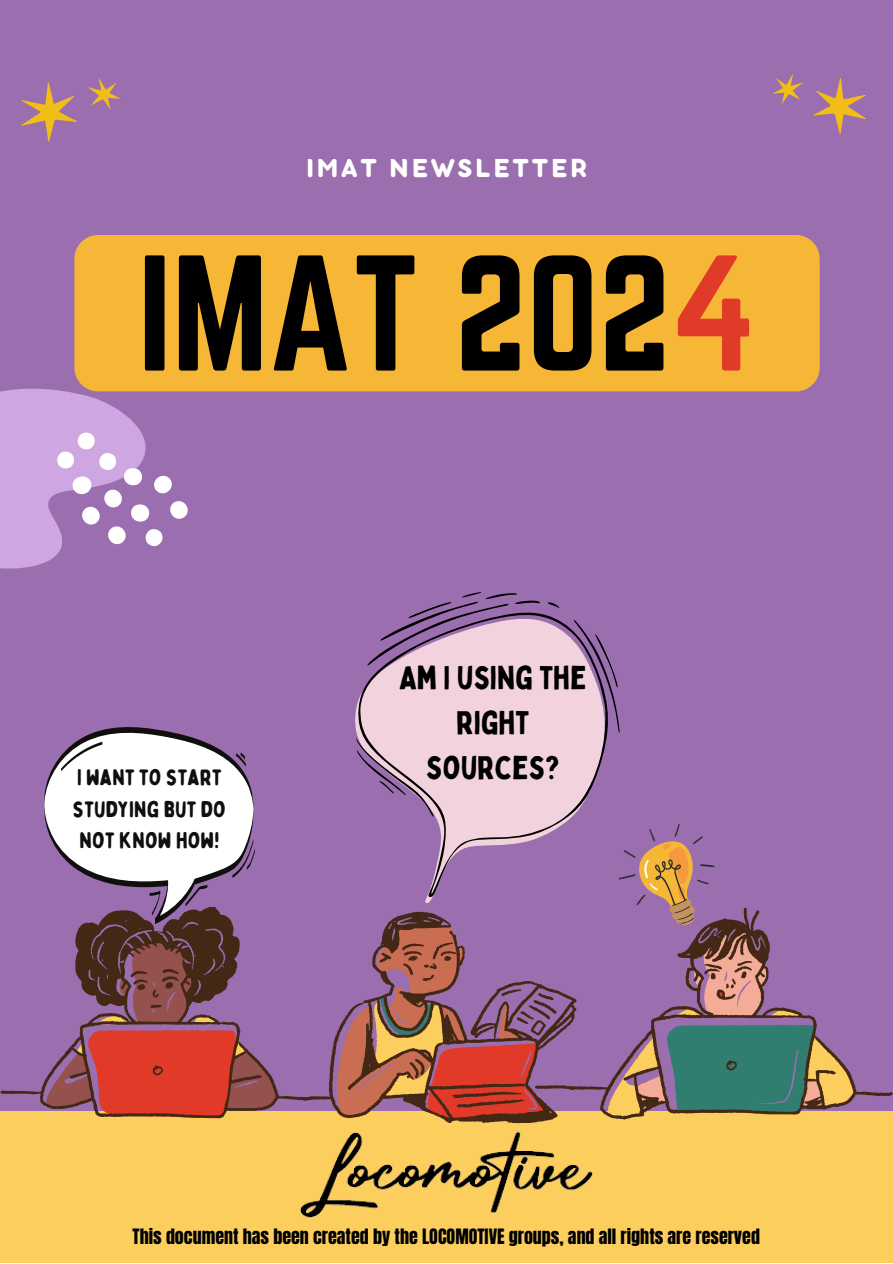
<style>
.page{position:relative;width:893px;height:1264px;background:#fff}
.page>*{position:absolute;margin:0;border:0;box-sizing:border-box;transform-origin:0 0}
.t1{font:143.85px "Norwester";color:#000}
.t2{font:32.25px/44.8px "Bobby Jones";color:#000;text-align:center}
.t3{font:700 28.05px "Bubbleboddy Neue";letter-spacing:.1em;color:#fff}
.t4{font:22.5px/31.5px "Bobby Jones Soft";color:#100f0d}
.t5{font:18px "Anton";color:#000}
.s1{color:#e23a29}
</style>
<div class="page">
<div style="left:0;top:0;width:892px;height:1262px;background:#9a6eaf"></div>
<div style="left:74px;top:235px;width:745px;height:156px;background:#f6b737;border-radius:24px"></div>
<svg style="left:22px;top:82px;width:55px;height:60px"></svg>
<svg style="left:88px;top:78px;width:32px;height:31px"></svg>
<svg style="left:813px;top:78px;width:53px;height:56px"></svg>
<svg style="left:773px;top:74px;width:29px;height:30px"></svg>
<svg style="left:0;top:319px;width:181px;height:250px"></svg>
<svg style="left:54px;top:429px;width:134px;height:120px"></svg>
<div style="left:0;top:1111px;width:892px;height:151px;background:#fcce5d"></div>
<svg style="left:313px;top:911px;width:256px;height:210px"></svg>
<svg style="left:636px;top:824px;width:79px;height:83px"></svg>
<svg style="left:569px;top:907px;width:323px;height:212px"></svg>
<svg style="left:0;top:924px;width:313px;height:194px"></svg>
<img style="left:300px;top:1121px;width:293px;height:97px">
<svg style="left:44px;top:727px;width:211px;height:197px"></svg>
<svg style="left:355px;top:592px;width:311px;height:310px"></svg>
<p class="t3" style="left:306px;top:159px;width:282px">IMAT NEWSLETTER</p>
<p class="t1" style="left:138px;top:227px;width:620px">IMAT 202<span class="s1">4</span></p>
<p class="t4" style="left:73px;top:762px;width:154px">I WANT TO START<br>STUDYING BUT DO<br>NOT KNOW HOW!</p>
<p class="t2" style="left:399px;top:654px;width:189px">AM I USING THE<br>RIGHT<br>SOURCES?</p>
<p class="t5" style="left:133px;top:1223px;width:628px">This document has been created by the LOCOMOTIVE groups, and all rights are reserved</p>
</div>
